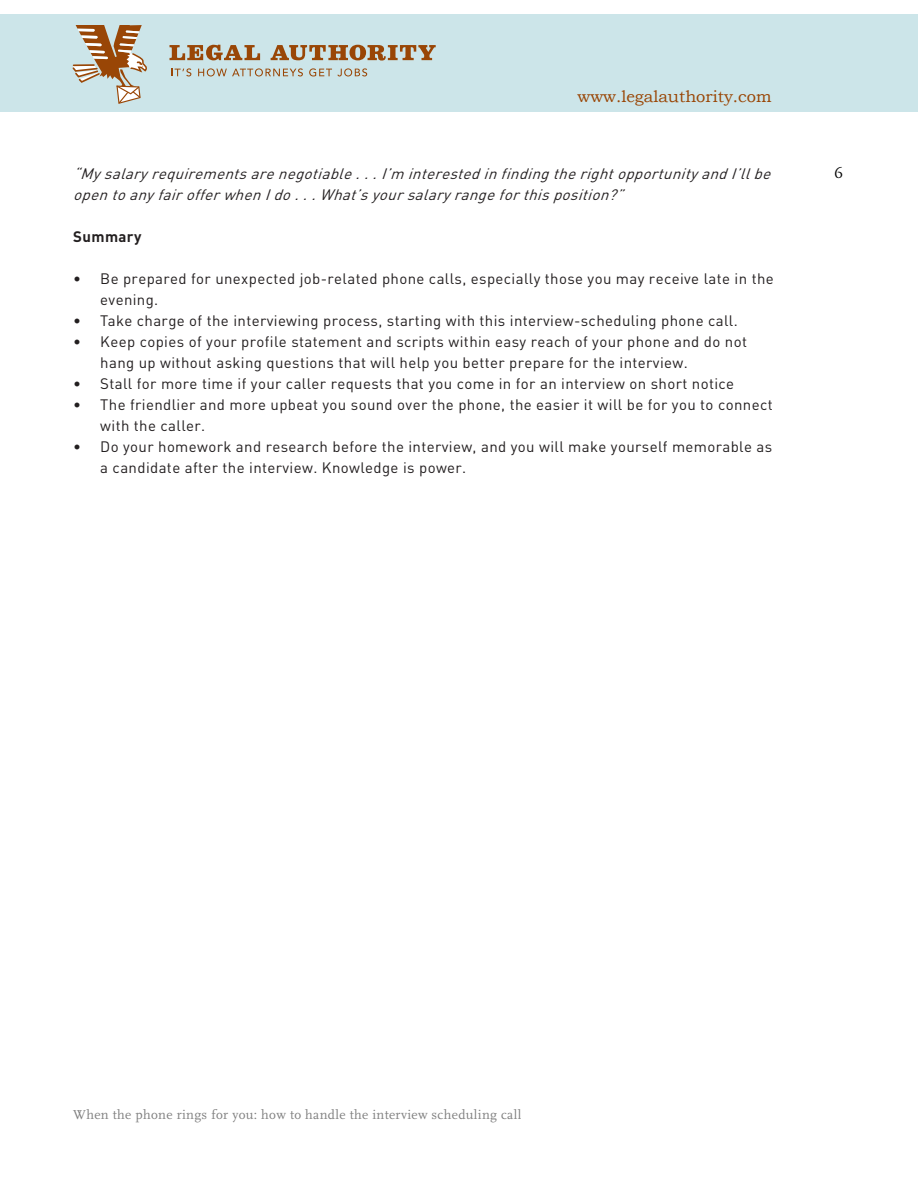
<style>
.page{position:relative;width:918px;height:1188px;background:#fff}
.page>*{position:absolute;margin:0;border:0;box-sizing:border-box;transform-origin:0 0}
.t1{font:16.5px "Bookman Old Style";color:#994606}
.body_text{font:15px/21px "DIN";letter-spacing:.025em;color:#231f20}
.body_text-2{font:italic 15px/21px "DIN";color:#231f20}
.body_text-3{font:700 15px "DIN";letter-spacing:.025em;color:#231f20}
.t2{font:13.5px "FF Scala";letter-spacing:.025em;color:#808080}
</style>
<div class="page">
<div style="left:0;top:14px;width:918px;height:97px;background:#cce5e9"></div>
<svg style="left:72px;top:25px;width:75px;height:79px"></svg>
<svg style="left:170px;top:45px;width:90px;height:15px"></svg>
<svg style="left:271px;top:45px;width:165px;height:16px"></svg>
<svg style="left:171px;top:68px;width:20px;height:8px"></svg>
<svg style="left:198px;top:68px;width:105px;height:8px"></svg>
<svg style="left:309px;top:68px;width:58px;height:8px"></svg>
<p class="t1" style="left:577px;top:86px;width:196px">www.legalauthority.com</p>
<p class="body_text-2" style="left:73px;top:162px;width:704px">“Mysalaryrequirementsarenegotiable...I’m interestedinfindingtherightopportunityandI’llbe opentoanyfairofferwhenIdo...What’syoursalaryrangeforthisposition?”</p>
<p class="body_text-3" style="left:73px;top:226px;width:70px">Summary</p>
<p class="body_text" style="left:100px;top:267px;width:675px">Be prepared for unexpected job-related phone calls, especially those you may receive late in the evening.</p>
<p class="body_text" style="left:100px;top:309px;width:639px">Take charge of the interviewing process, starting with this interview-scheduling phone call.</p>
<p class="body_text" style="left:100px;top:330px;width:648px">Keep copies of your profile statement and scripts within easy reach of your phone and do not hang up without asking questions that will help you better prepare for the interview.</p>
<p class="body_text" style="left:100px;top:372px;width:635px">Stall for more time if your caller requests that you come in for an interview on short notice</p>
<p class="body_text" style="left:100px;top:393px;width:674px">The friendlier and more upbeat you sound over the phone, the easier it will be for you to connect with the caller.</p>
<p class="body_text" style="left:100px;top:435px;width:674px">Do your homework and research before the interview, and you will make yourself memorable as a candidate after the interview. Knowledge is power.</p>
<p class="body_text" style="left:73px;top:267px;width:9px">•</p>
<p class="body_text" style="left:73px;top:309px;width:9px">• •</p>
<p class="body_text" style="left:73px;top:372px;width:9px">• •</p>
<p class="body_text" style="left:73px;top:435px;width:9px">•</p>
<p class="t2" style="left:73px;top:1107px;width:449px">When the phone rings for you: how to handle the interview scheduling call</p>
</div>
